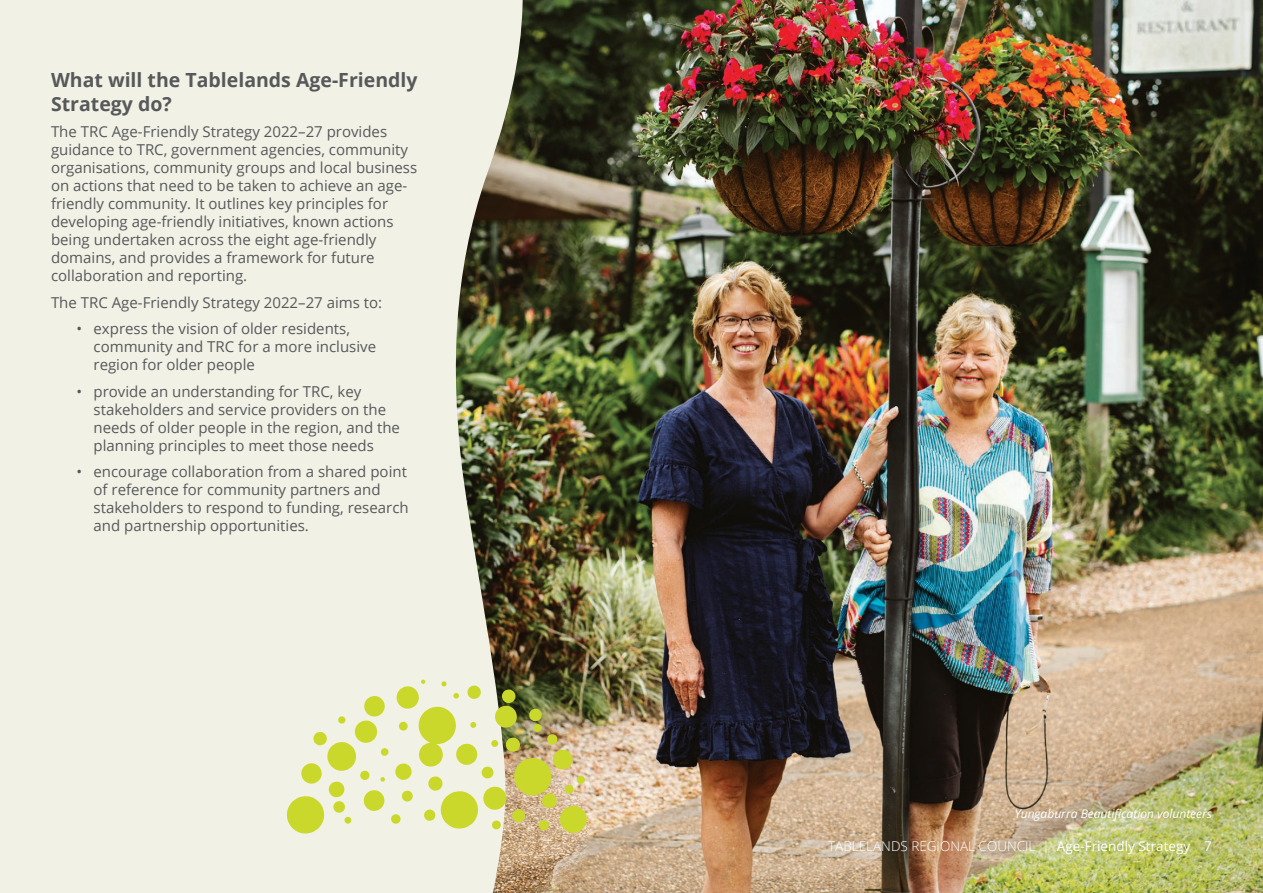
<style>
.page{position:relative;width:1263px;height:893px;background:#f2f1e6}
.page>*{position:absolute;margin:0;border:0;box-sizing:border-box;transform-origin:0 0}
.t1{font:700 19.5px/23.4px "Open Sans";color:#57585a}
.t2{font:15px/18px "Open Sans";color:#57585a}
.t3{font:300 13.5px "Open Sans";color:#fff}
.t4{font:italic 12px "Open Sans";color:#fff}
.s1{font-weight:400}
</style>
<div class="page">
<img style="left:523px;top:0;width:740px;height:893px">
<svg style="left:301px;top:0;width:222px;height:893px"></svg>
<svg style="left:286px;top:680px;width:301px;height:153px"></svg>
<h1 class="t1" style="left:51px;top:68px;width:368px">What will the Tablelands Age-Friendly<br>Strategy do?</h1>
<p class="t2" style="left:51px;top:122px;width:368px">The TRC Age-Friendly Strategy 2022–27 provides guidance to TRC, government agencies, community organisations, community groups and local business on actions that need to be taken to achieve an age&shy;friendly community. It outlines key principles for developing age-friendly initiatives, known actions being undertaken across the eight age-friendly domains, and provides a framework for future collaboration and reporting.</p>
<p class="t2" style="left:51px;top:293px;width:333px">The TRC Age-Friendly Strategy 2022–27 aims to:</p>
<p class="t2" style="left:94px;top:319px;width:284px;text-indent:-17px">• express the vision of older residents, community and TRC for a more inclusive region for older people</p>
<p class="t2" style="left:94px;top:382px;width:308px;text-indent:-17px">• provide an understanding for TRC, key stakeholders and service providers on the needs of older people in the region, and the planning principles to meet those needs</p>
<p class="t2" style="left:94px;top:462px;width:317px;text-indent:-17px">• encourage collaboration from a shared point of reference for community partners and stakeholders to respond to funding, research and partnership opportunities.</p>
<p class="t4" style="left:1015px;top:805px;width:199px">Yungaburra Beautification volunteers</p>
<p class="t3" style="left:828px;top:837px;width:385px">TABLELANDS REGIONAL COUNCIL | <span class="s1">Age-Friendly Strategy 7</span></p>
</div>
